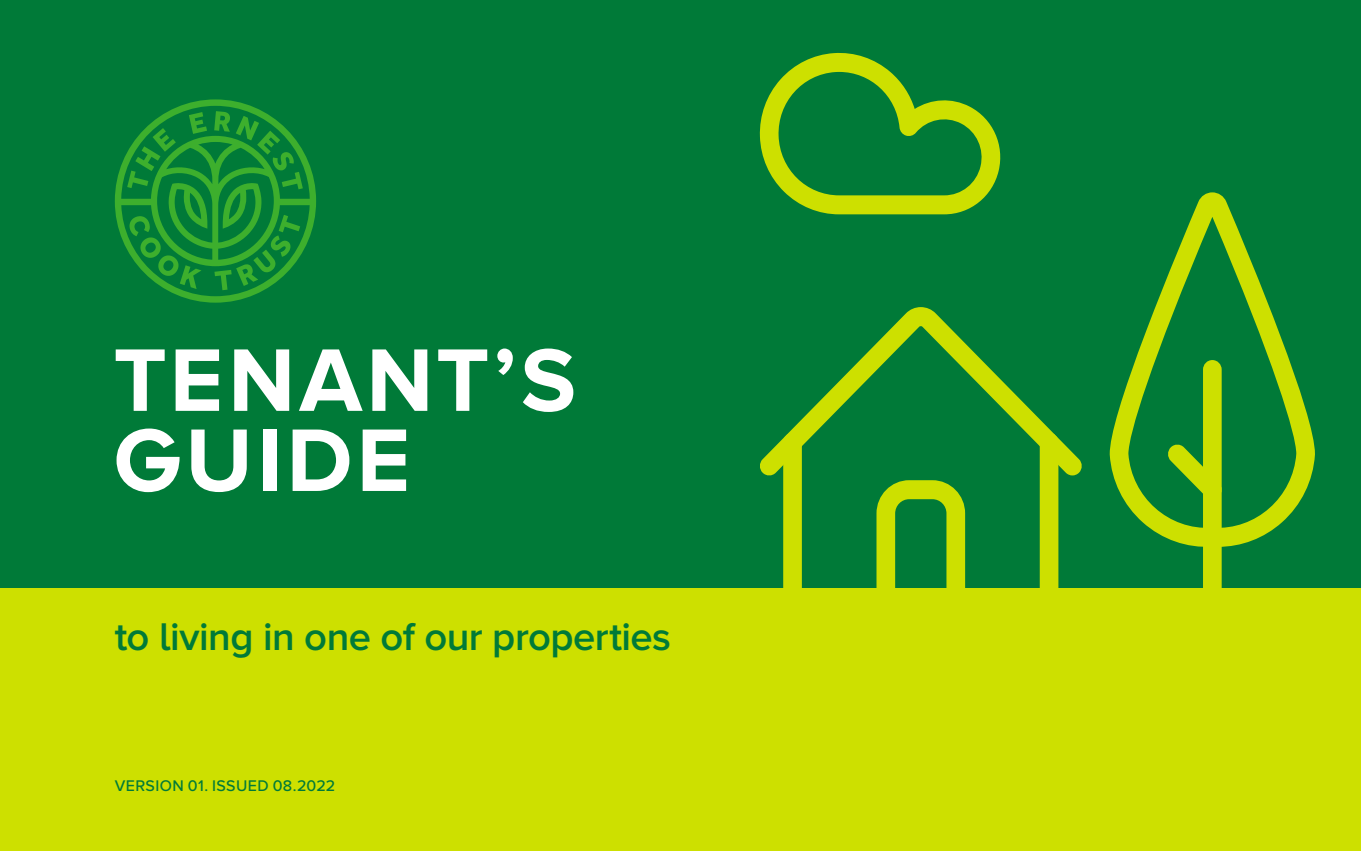
<style>
.page{position:relative;width:1361px;height:851px;background:#fff}
.page>*{position:absolute;margin:0;border:0;box-sizing:border-box;transform-origin:0 0}
.t1{font:700 92px/80px "Proxima Nova A";letter-spacing:.045em;color:#fff}
.t2{font:600 40px "Proxima Nova A";letter-spacing:-.015em;color:#007a38}
.t3{font:500 16px "Proxima Nova A";letter-spacing:.02em;color:#007a38}
</style>
<div class="page">
<div style="left:0;top:0;width:1361px;height:642px;background:#007a38"></div>
<div style="left:0;top:588px;width:1361px;height:262px;background:#cde000"></div>
<svg style="left:115px;top:99px;width:201px;height:203px"></svg>
<div style="left:783px;top:432px;width:19px;height:185px;background:#cde000;border-radius:9px"></div>
<div style="left:1039px;top:432px;width:19px;height:185px;background:#cde000;border-radius:9px"></div>
<svg style="left:876px;top:480px;width:89px;height:108px"></svg>
<svg style="left:1109px;top:192px;width:206px;height:356px"></svg>
<div style="left:1203px;top:360px;width:18px;height:257px;background:#cde000;border-radius:9px"></div>
<svg style="left:1167px;top:443px;width:55px;height:56px"></svg>
<svg style="left:760px;top:307px;width:322px;height:169px"></svg>
<svg style="left:759px;top:52px;width:242px;height:162px"></svg>
<h1 class="t1" style="left:113px;top:345px;width:464px">TENANT’S<br>GUIDE</h1>
<p class="t2" style="left:115px;top:613px;width:558px">to living in one of our properties</p>
<p class="t3" style="left:115px;top:776px;width:222px">VERSION 01. ISSUED 08.2022</p>
</div>
